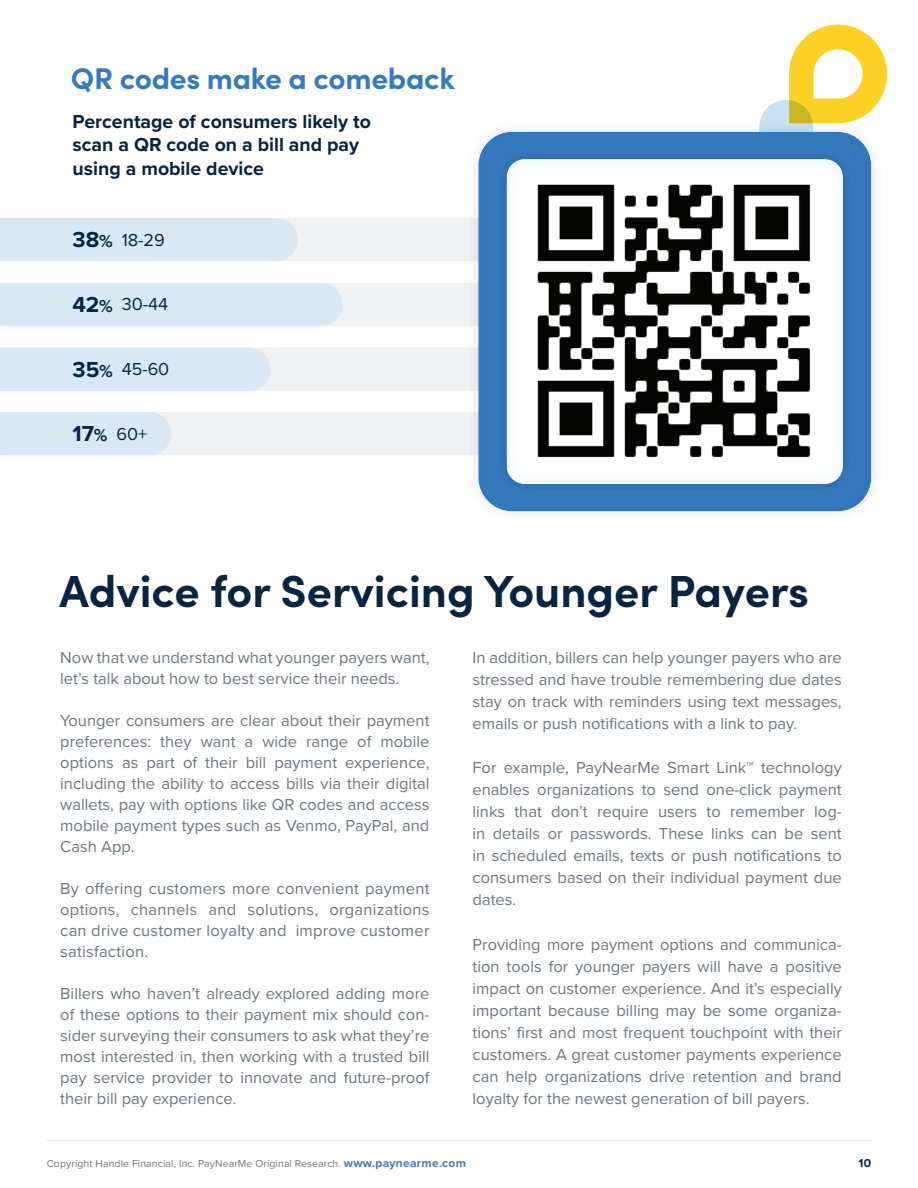
<style>
.page{position:relative;width:918px;height:1188px;background:#fff}
.page>*{position:absolute;margin:0;border:0;box-sizing:border-box;transform-origin:0 0}
.t1{font:700 45px "Sofia Pro";color:#072441}
.t2{font:700 30px "Sofia Pro";letter-spacing:-.01em;color:#367abe}
.Purple_bullets{font:700 19.5px/23.4px "Proxima Nova";color:#072441}
.t3{font:18px "Proxima Nova";letter-spacing:-.005em;color:#072441}
.t4{font:16.5px/22px "Proxima Nova";color:#6b757f;text-align:justify}
.t5{font:700 12px "Proxima Nova";color:#072441}
.t6{font:10.5px "Proxima Nova";letter-spacing:.01em;color:#6b757f}
.s1{font-weight:700;font-size:22.5px}
.s2{font-weight:700}
.s3{font-weight:700;font-size:12px;color:#3d7abd}
</style>
<div class="page">
<svg style="left:0;top:218px;width:465px;height:43px"></svg>
<svg style="left:0;top:283px;width:465px;height:43px"></svg>
<svg style="left:0;top:348px;width:465px;height:43px"></svg>
<svg style="left:0;top:412px;width:465px;height:43px"></svg>
<hr style="left:47px;top:1140px;width:824px;height:1px;background:#6b757f">
<svg style="left:760px;top:25px;width:127px;height:94px"></svg>
<div style="left:465px;top:119px;width:419px;height:406px;background:#072441;opacity:.13"></div>
<div style="left:478px;top:130px;width:394px;height:383px;background:#cae1f4;opacity:.42"></div>
<div style="left:494px;top:146px;width:362px;height:351px;background:#3477ba"></div>
<div style="left:506px;top:157px;width:338px;height:329px;background:#cae1f4;opacity:.42"></div>
<p class="t2" style="left:71px;top:56px;width:385px">QR codes make a comeback</p>
<p class="Purple_bullets" style="left:73px;top:109px;width:300px">Percentage of consumers likely to scan a QR code on a bill and pay using a mobile device</p>
<p class="t3" style="left:73px;top:226px;width:94px"><span class="s1">38</span><span class="s2">%</span> 18-29</p>
<p class="t3" style="left:73px;top:291px;width:97px"><span class="s1">42</span><span class="s2">%</span> 30-44</p>
<p class="t3" style="left:73px;top:356px;width:98px"><span class="s1">35</span><span class="s2">%</span> 45-60</p>
<p class="t3" style="left:73px;top:420px;width:76px"><span class="s1">17</span><span class="s2">%</span> 60+</p>
<p class="t1" style="left:60px;top:557px;width:751px">Advice for Servicing Younger Payers</p>
<p class="t4" style="left:60px;top:646px;width:371px;line-height:21px">Now that we understand what younger payers want, let’s talk about how to best service their needs.</p>
<p class="t4" style="left:60px;top:709px;width:371px;line-height:21px">Younger consumers are clear about their payment preferences: they want a wide range of mobile options as part of their bill payment experience, including the ability to access bills via their digital wallets, pay with options like QR codes and access mobile payment types such as Venmo, PayPal, and Cash App.</p>
<p class="t4" style="left:60px;top:877px;width:371px;line-height:21px">By offering customers more convenient payment options, channels and solutions, organizations can drive customer loyalty and improve customer satisfaction.</p>
<p class="t4" style="left:60px;top:982px;width:371px;line-height:21px">Billers who haven’t already explored adding more of these options to their payment mix should con&shy;sider surveying their consumers to ask what they’re most interested in, then working with a trusted bill pay service provider to innovate and future-proof their bill pay experience.</p>
<p class="t4" style="left:473px;top:646px;width:371px">In addition, billers can help younger payers who are stressed and have trouble remembering due dates stay on track with reminders using text messages, emails or push notifications with a link to pay.</p>
<p class="t4" style="left:473px;top:756px;width:371px">For example, PayNearMe Smart Link™ technology enables organizations to send one-click payment links that don’t require users to remember log&shy;in details or passwords. These links can be sent in scheduled emails, texts or push notifications to consumers based on their individual payment due dates.</p>
<p class="t4" style="left:473px;top:932px;width:371px">Providing more payment options and communica&shy;tion tools for younger payers will have a positive impact on customer experience. And it’s especially important because billing may be some organiza&shy;tions’ first and most frequent touchpoint with their customers. A great customer payments experience can help organizations drive retention and brand loyalty for the newest generation of bill payers.</p>
<p class="t6" style="left:47px;top:1156px;width:421px">Copyright Handle Financial, Inc. PayNearMe Original Research. <span class="s3">www.paynearme.com</span></p>
<p class="t5" style="left:859px;top:1154px;width:14px">10</p>
</div>
